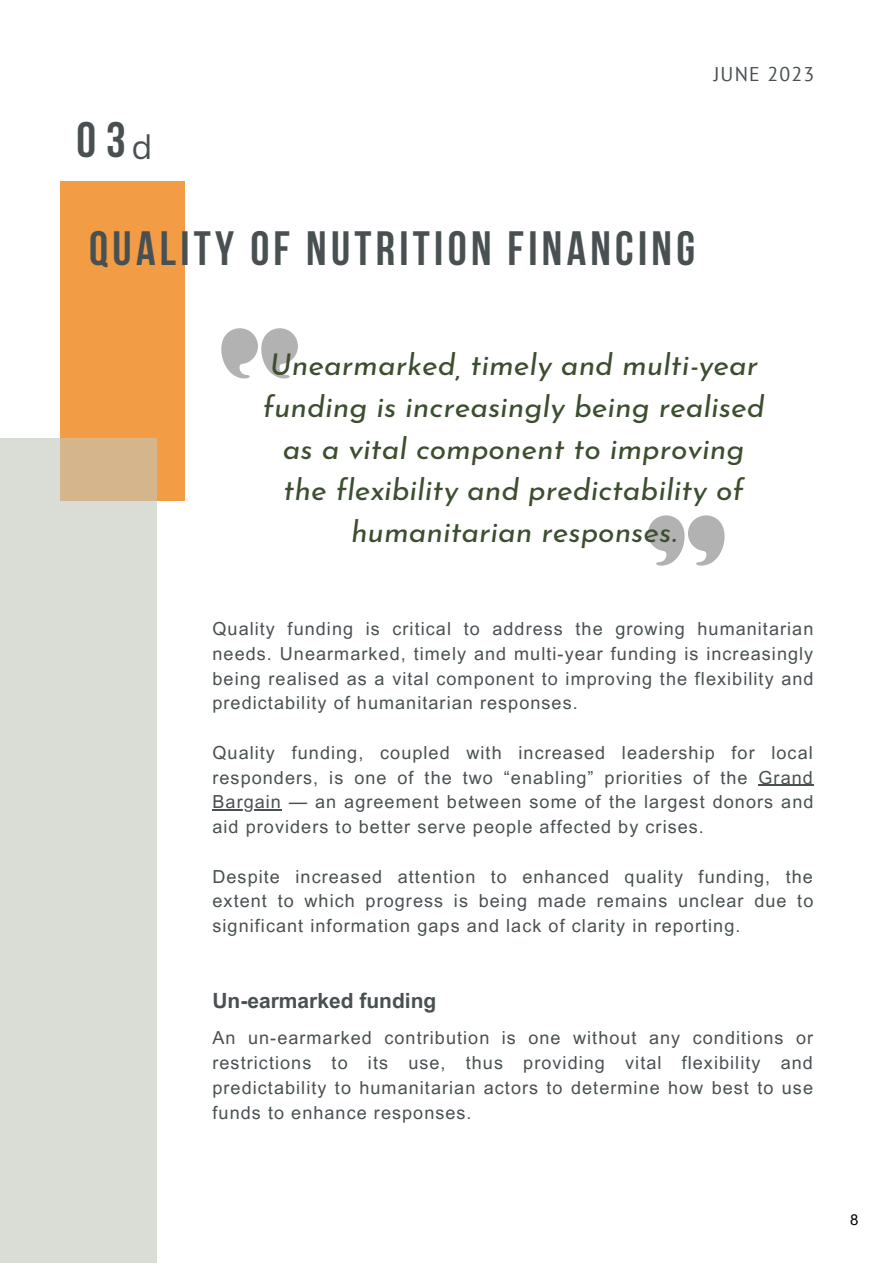
<style>
.page{position:relative;width:893px;height:1264px;background:#fff}
.page>*{position:absolute;margin:0;border:0;box-sizing:border-box;transform-origin:0 0}
.t1{font:700 49.65px "Bebas Neue";color:#495052}
.t2{font:700 48px "Bebas Neue";letter-spacing:.09em;color:#495052}
.t3{font:33px "Canva Sans";color:#495052}
.t4{font:italic 30px/41.5px "Josefin Sans";color:#3c4e2f;text-align:center}
.t5{font:700 21px "Arial MT Pro";color:#495052}
.t6{font:19.8px "PT Sans";letter-spacing:.06em;color:#495052}
.t7{font:18px/24.8px "Arial MT Pro";letter-spacing:.06em;color:#495052;text-align:justify}
.t8{font:15px "Arial MT Pro";color:#000}
</style>
<div class="page">
<div style="left:60px;top:182px;width:125px;height:319px;background:#f29c46"></div>
<div style="left:0;top:438px;width:156px;height:824px;background:#dadcd6"></div>
<hr style="left:758px;top:784px;width:55px;height:1px;background:#495052">
<hr style="left:212px;top:809px;width:70px;height:1px;background:#495052">
<svg style="left:221px;top:328px;width:77px;height:50px"></svg>
<svg style="left:648px;top:515px;width:77px;height:51px"></svg>
<p class="t1" style="left:76px;top:120px;width:51px">03</p>
<p class="t3" style="left:131px;top:123px;width:23px">d</p>
<p class="t6" style="left:713px;top:61px;width:102px">JUNE 2023</p>
<p class="t2" style="left:89px;top:229px;width:607px">QUALITY OF NUTRITION FINANCING</p>
<p class="t4" style="left:263px;top:347px;width:503px">Unearmarked, timely and multi-year funding is increasingly being realised as a vital component to improving the flexibility and predictability of humanitarian responses.</p>
<p class="t7" style="left:212px;top:618px;width:602px">Quality funding is critical to address the growing humanitarian needs. Unearmarked, timely and multi-year funding is increasingly being realised as a vital component to improving the flexibility and predictability of humanitarian responses.</p>
<p class="t7" style="left:212px;top:742px;width:602px">Quality funding, coupled with increased leadership for local responders, is one of the two “enabling” priorities of the Grand Bargain — an agreement between some of the largest donors and aid providers to better serve people affected by crises.</p>
<p class="t7" style="left:212px;top:866px;width:602px">Despite increased attention to enhanced quality funding, the extent to which progress is being made remains unclear due to significant information gaps and lack of clarity in reporting.</p>
<p class="t5" style="left:212px;top:993px;width:225px">Un-earmarked funding</p>
<p class="t7" style="left:212px;top:1028px;width:602px">An un-earmarked contribution is one without any conditions or restrictions to its use, thus providing vital flexibility and predictability to humanitarian actors to determine how best to use funds to enhance responses.</p>
<p class="t8" style="left:850px;top:1214px;width:10px">8</p>
</div>
